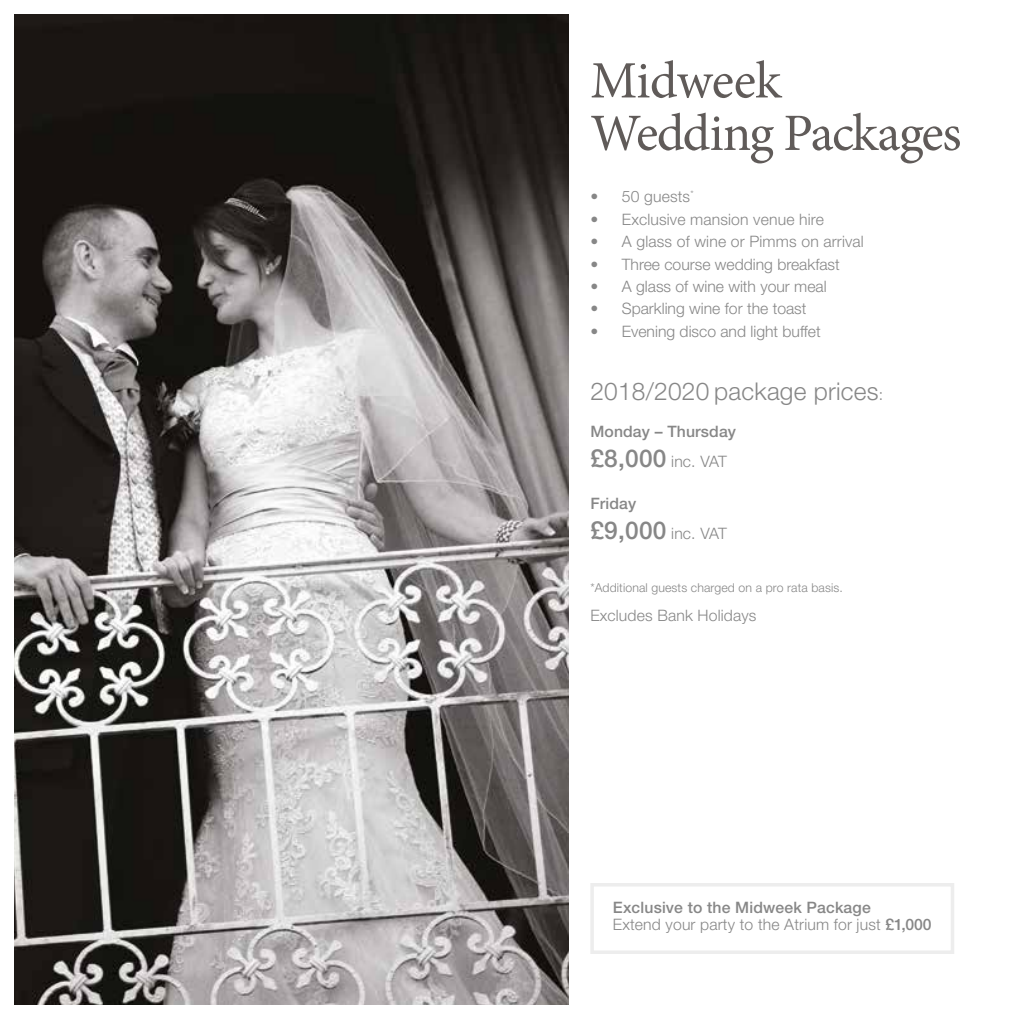
<style>
.page{position:relative;width:1017px;height:1017px;background:#fff}
.page>*{position:absolute;margin:0;border:0;box-sizing:border-box;transform-origin:0 0}
.t1{font:52.5px/52.5px "Minion Pro";letter-spacing:-.025em;color:#605b59}
.t2{font:300 24.5px "Helvetica Neue LT";letter-spacing:.01em;color:#878787}
.t3{font:300 15.75px/29.4px "Helvetica Neue LT";color:#878787}
.t4{font:500 15.75px/29.4px "Helvetica Neue LT";letter-spacing:.01em;color:#878787}
.t5{font:300 12.25px "Helvetica Neue LT";letter-spacing:.01em;color:#878787}
.s1{font-size:15.75px}
.s2{font-size:24.5px}
.s3{font-weight:300}
.s4{font-weight:500}
.s5{font-weight:500;font-size:24.5px}
</style>
<div class="page">
<img style="left:15px;top:15px;width:553px;height:990px">
<div style="left:590px;top:883px;width:364px;height:71px;border:4px solid #ededed"></div>
<h1 class="t1" style="left:590px;top:55px;width:373px">Midweek<br>Wedding Packages</h1>
<p class="t3" style="left:590px;top:182px;width:105px">• 50 guests<sup>*</sup></p>
<p class="t3" style="left:590px;top:204px;width:235px">• Exclusive mansion venue hire</p>
<p class="t3" style="left:590px;top:226px;width:275px">• A glass of wine or Pimms on arrival</p>
<p class="t3" style="left:590px;top:249px;width:251px">• Three course wedding breakfast</p>
<p class="t3" style="left:590px;top:271px;width:238px">• A glass of wine with your meal</p>
<p class="t3" style="left:590px;top:294px;width:218px">• Sparkling wine for the toast</p>
<p class="t3" style="left:590px;top:316px;width:232px">• Evening disco and light buffet</p>
<h2 class="t2" style="left:590px;top:376px;width:294px">2018/2020 package prices<span class="s1">:</span></h2>
<p class="t4" style="left:590px;top:417px;width:147px">Monday – Thursday <span class="s2">£8,000</span> <span class="s3">inc. VAT</span></p>
<p class="t3" style="left:590px;top:489px;width:138px"><span class="s4">Friday<br></span><span class="s5">£9,000</span> inc. VAT</p>
<p class="t5" style="left:590px;top:580px;width:254px">*Additional guests charged on a pro rata basis.</p>
<p class="t3" style="left:590px;top:600px;width:168px">Excludes Bank Holidays</p>
<p class="t4" style="left:613px;top:898px;width:320px;line-height:17.5px">Exclusive to the Midweek Package<br><span class="s3">Extend your party to the Atrium for just</span> £1,000</p>
</div>
